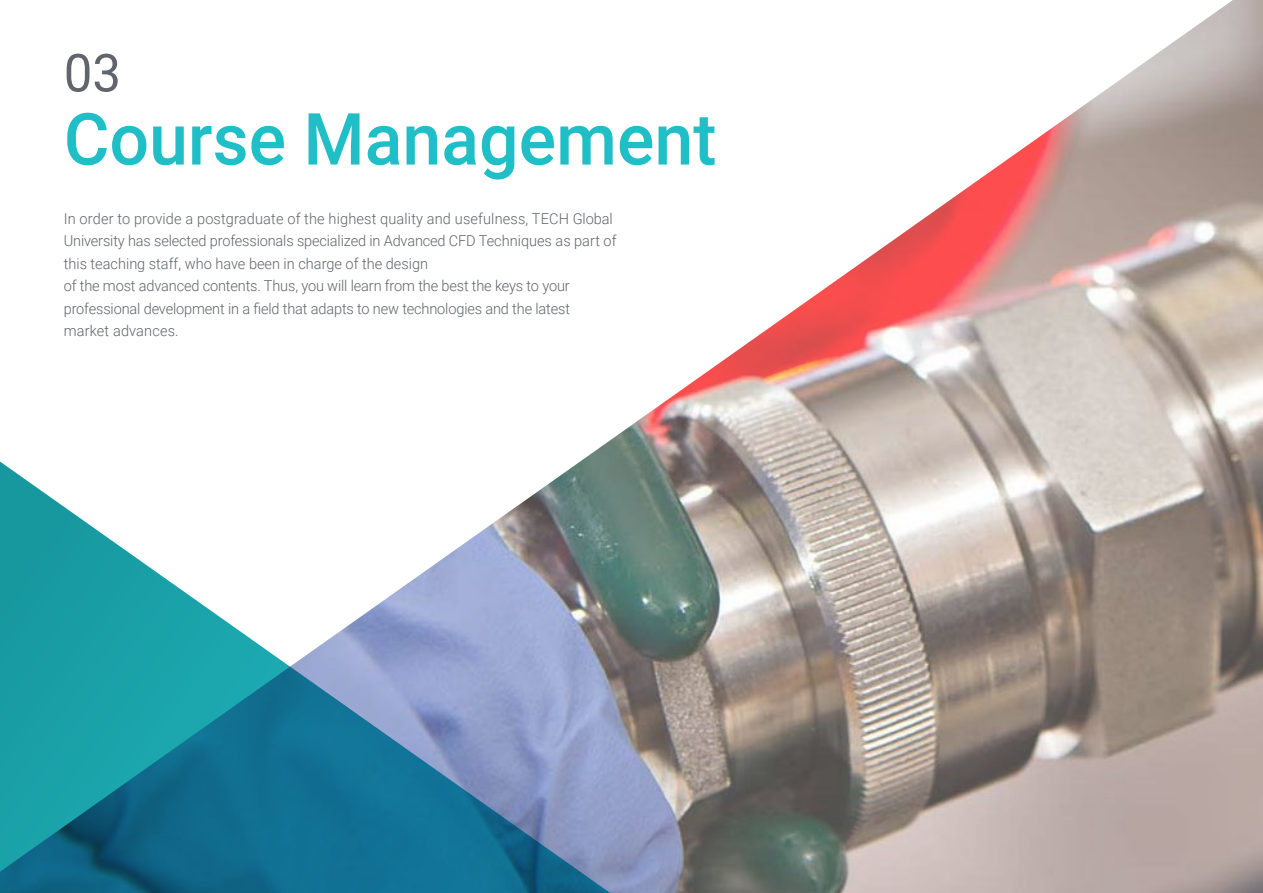
<style>
.page{position:relative;width:1263px;height:893px;background:#fff}
.page>*{position:absolute;margin:0;border:0;box-sizing:border-box;transform-origin:0 0}
.t1{font:500 72px "Roboto";color:#20bec6}
.t2{font:52.5px "Roboto";color:#61646a}
.t3{font:300 15px/22.5px "Roboto";letter-spacing:-.01em;color:#61646a}
</style>
<div class="page">
<img style="left:602px;top:0;width:661px;height:893px">
<svg style="left:0;top:446px;width:640px;height:447px"></svg>
<h2 class="t2" style="left:64px;top:36px;width:59px">03</h2>
<h1 class="t1" style="left:64px;top:89px;width:654px">Course Management</h1>
<p class="t3" style="left:64px;top:207px;width:554px">In order to provide a postgraduate of the highest quality and usefulness, TECH Global University has selected professionals specialized in Advanced CFD Techniques as part of this teaching staff, who have been in charge of the design<br>of the most advanced contents. Thus, you will learn from the best the keys to your professional development in a field that adapts to new technologies and the latest market advances.</p>
</div>
